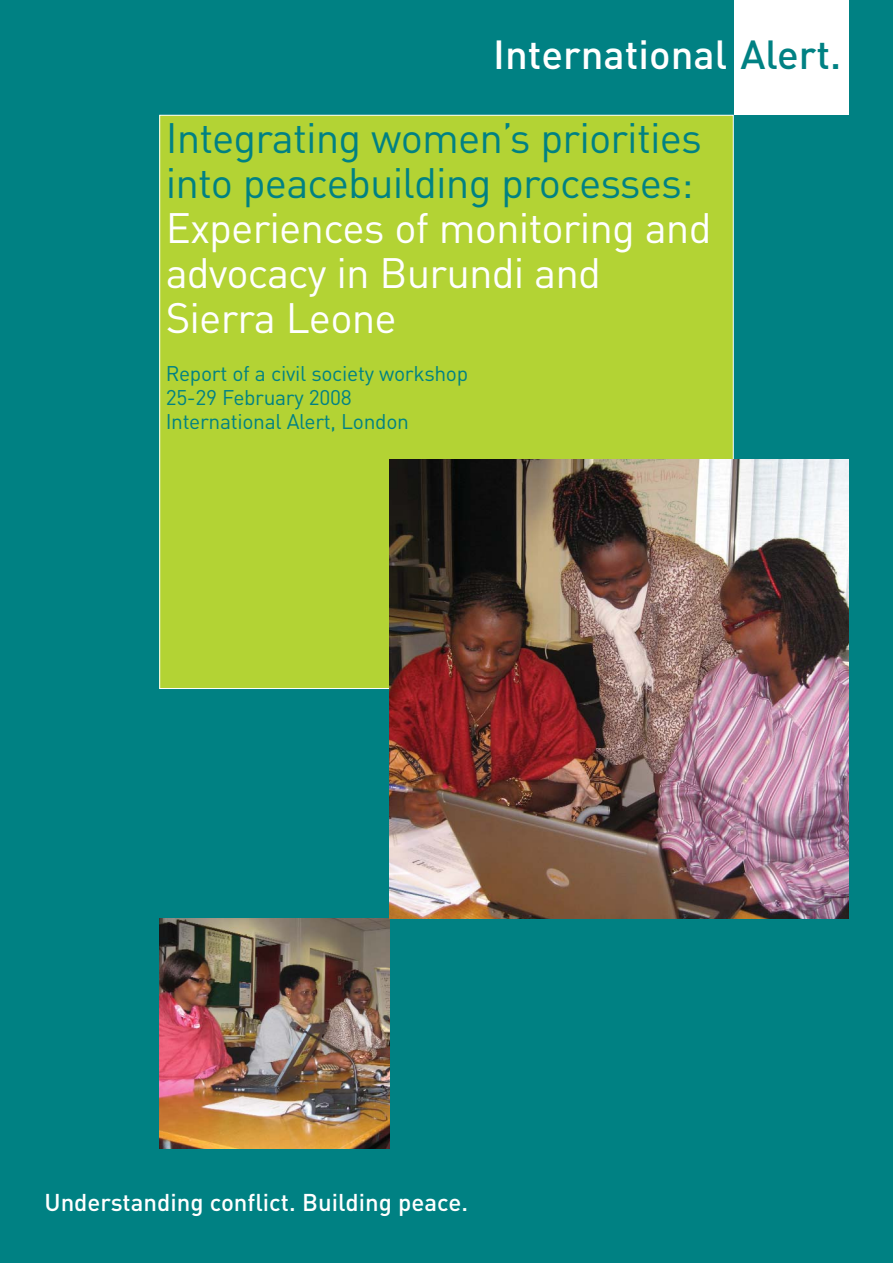
<style>
.page{position:relative;width:893px;height:1263px;background:#fff}
.page>*{position:absolute;margin:0;border:0;box-sizing:border-box;transform-origin:0 0}
.t1{font:42px/45px "DIN";letter-spacing:-.02em;color:#fff}
.t2{font:42px/45px "DIN";letter-spacing:-.02em;color:#008183}
.t3{font:500 40.2px "DIN";color:#fff}
.t4{font:500 24px "DIN";color:#fff}
.t5{font:21px/24px "DIN";letter-spacing:-.015em;color:#008183}
.s1{color:#008183}
</style>
<div class="page">
<div style="left:0;top:0;width:892px;height:1263px;background:#008183"></div>
<img style="left:159px;top:919px;width:230px;height:229px">
<div style="left:733px;top:0;width:115px;height:115px;background:#fff"></div>
<div style="left:160px;top:115px;width:573px;height:574px;background:#b3d334"></div>
<img style="left:389px;top:459px;width:459px;height:460px">
<h2 class="t3" style="left:493px;top:41px;width:349px">International <span class="s1">Alert.</span></h2>
<h1 class="t2" style="left:166px;top:121px;width:538px">Integrating women’s priorities into peacebuilding processes:</h1>
<h1 class="t1" style="left:166px;top:211px;width:547px">Experiences of monitoring and advocacy in Burundi and<br>Sierra Leone</h1>
<p class="t5" style="left:166px;top:364px;width:304px">Report of a civil society workshop<br>25-29 February 2008<br>International Alert, London</p>
<p class="t4" style="left:44px;top:1194px;width:425px">Understanding conflict. Building peace.</p>
</div>
